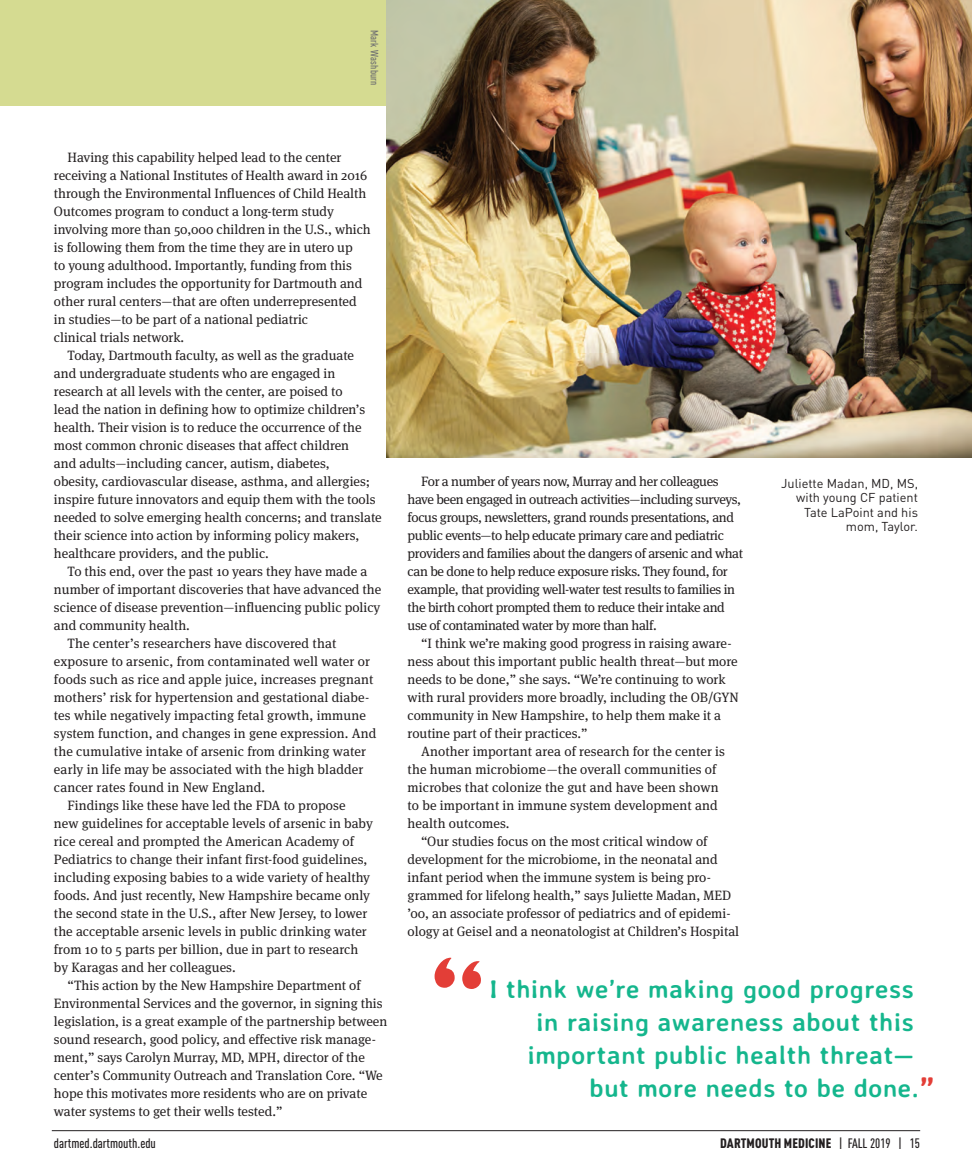
<style>
.page{position:relative;width:972px;height:1175px;background:#fff}
.page>*{position:absolute;margin:0;border:0;box-sizing:border-box;transform-origin:0 0}
.t1{font:700 150px "Doctor Soos";color:#e33e37}
.t2{font:700 25.5px "Averia Sans Libre";letter-spacing:.025em;color:#15b68d}
.t3{font:13.5px/18px "Meta Serif";color:#231f20}
.t4{font:13.5px/18px "Meta Serif";letter-spacing:-.025em;color:#231f20}
.t5{font:900 condensed 13.5px "DINOT";letter-spacing:.01em;color:#231f20}
.t6{font:500 condensed 13.5px "DINOT";color:#231f20}
.t7{font:12.75px/14.2px "DINOT";color:#231f20;text-align:right}
.t8{font:500 condensed 10.5px "DINOT";letter-spacing:.02em;color:#6c6d70}
.s1{font-size:36px;color:#e33e37}
.s2{font-weight:500}
</style>
<div class="page">
<div style="left:0;top:0;width:972px;height:106px;background:#d5db91"></div>
<hr style="left:52px;top:1130px;width:868px;height:1px;background:#231f20">
<img style="left:387px;top:0;width:585px;height:457px">
<p class="t8" style="left:381px;top:30px;width:57px;rotate:90deg">Mark Washburn</p>
<p class="t3" style="left:54px;top:147px;width:318px;text-indent:14px">Having this capability helped lead to the center receiving a National Institutes of Health award in 2016 through the Environmental Influences of Child Health Outcomes program to conduct a long-term study involving more than 50,000 children in the U.S., which is following them from the time they are in utero up<br>to young adulthood. Importantly, funding from this program includes the opportunity for Dartmouth and other rural centers—that are often underrepresented in studies—to be part of a national pediatric<br>clinical trials network.</p>
<p class="t3" style="left:54px;top:345px;width:329px;text-indent:14px">Today, Dartmouth faculty, as well as the graduate<br>and undergraduate students who are engaged in research at all levels with the center, are poised to<br>lead the nation in defining how to optimize children’s health. Their vision is to reduce the occurrence of the most common chronic diseases that affect children<br>and adults—including cancer, autism, diabetes,<br>obesity, cardiovascular disease, asthma, and allergies; inspire future innovators and equip them with the tools needed to solve emerging health concerns; and translate their science into action by informing policy makers, healthcare providers, and the public.</p>
<p class="t3" style="left:67px;top:561px;width:301px">To this end, over the past 10 years they have made a</p>
<p class="t3" style="left:54px;top:579px;width:329px">number of important discoveries that have advanced the</p>
<p class="t3" style="left:54px;top:597px;width:328px">science of disease prevention—influencing public policy</p>
<p class="t3" style="left:54px;top:615px;width:137px">and community health.</p>
<p class="t3" style="left:67px;top:633px;width:270px">The center’s researchers have discovered that</p>
<p class="t3" style="left:54px;top:651px;width:318px">exposure to arsenic, from contaminated well water or</p>
<p class="t3" style="left:54px;top:669px;width:321px">foods such as rice and apple juice, increases pregnant</p>
<p class="t3" style="left:54px;top:687px;width:317px">mothers’ risk for hypertension and gestational diabe-</p>
<p class="t3" style="left:54px;top:705px;width:313px">tes while negatively impacting fetal growth, immune</p>
<p class="t3" style="left:54px;top:723px;width:324px">system function, and changes in gene expression. And</p>
<p class="t3" style="left:54px;top:741px;width:313px">the cumulative intake of arsenic from drinking water</p>
<p class="t3" style="left:54px;top:759px;width:311px">early in life may be associated with the high bladder</p>
<p class="t3" style="left:54px;top:777px;width:213px">cancer rates found in New England.</p>
<p class="t3" style="left:67px;top:795px;width:280px">Findings like these have led the FDA to propose</p>
<p class="t3" style="left:54px;top:813px;width:321px">new guidelines for acceptable levels of arsenic in baby</p>
<p class="t3" style="left:54px;top:831px;width:302px">rice cereal and prompted the American Academy of</p>
<p class="t3" style="left:54px;top:849px;width:315px">Pediatrics to change their infant first-food guidelines,</p>
<p class="t3" style="left:54px;top:867px;width:318px">including exposing babies to a wide variety of healthy</p>
<p class="t3" style="left:54px;top:885px;width:318px">foods. And just recently, New Hampshire became only</p>
<p class="t3" style="left:54px;top:903px;width:315px">the second state in the U.S., after New Jersey, to lower</p>
<p class="t3" style="left:54px;top:921px;width:314px">the acceptable arsenic levels in public drinking water</p>
<p class="t3" style="left:54px;top:939px;width:306px">from 10 to 5 parts per billion, due in part to research</p>
<p class="t3" style="left:54px;top:957px;width:183px">by Karagas and her colleagues.</p>
<p class="t3" style="left:67px;top:975px;width:295px">“This action by the New Hampshire Department of</p>
<p class="t3" style="left:54px;top:993px;width:330px">Environmental Services and the governor, in signing this</p>
<p class="t3" style="left:54px;top:1011px;width:335px">legislation, is a great example of the partnership between</p>
<p class="t3" style="left:54px;top:1029px;width:323px">sound research, good policy, and effective risk manage-</p>
<p class="t3" style="left:54px;top:1047px;width:313px">ment,” says Carolyn Murray, MD, MPH, director of the</p>
<p class="t3" style="left:54px;top:1065px;width:330px">center’s Community Outreach and Translation Core. “We</p>
<p class="t3" style="left:54px;top:1083px;width:315px">hope this motivates more residents who are on private</p>
<p class="t3" style="left:54px;top:1101px;width:230px">water systems to get their wells tested.”</p>
<p class="t4" style="left:408px;top:471px;width:337px;text-indent:14px">For a number of years now, Murray and her colleagues have been engaged in outreach activities—including surveys, focus groups, newsletters, grand rounds presentations, and public events—to help educate primary care and pediatric providers and families about the dangers of arsenic and what can be done to help reduce exposure risks. They found, for example, that providing well-water test results to families in the birth cohort prompted them to reduce their intake and use of contaminated water by more than half.</p>
<p class="t3" style="left:408px;top:633px;width:333px;text-indent:14px">“I think we’re making good progress in raising aware&shy;ness about this important public health threat—but more needs to be done,” she says. “We’re continuing to work with rural providers more broadly, including the OB/GYN community in New Hampshire, to help them make it a routine part of their practices.”</p>
<p class="t3" style="left:408px;top:741px;width:319px;text-indent:14px">Another important area of research for the center is the human microbiome—the overall communities of microbes that colonize the gut and have been shown to be important in immune system development and health outcomes.</p>
<p class="t3" style="left:408px;top:831px;width:333px;text-indent:14px">“Our studies focus on the most critical window of development for the microbiome, in the neonatal and infant period when the immune system is being pro&shy;grammed for lifelong health,” says Juliette Madan, MED ’00, an associate professor of pediatrics and of epidemi&shy;ology at Geisel and a neonatologist at Children’s Hospital</p>
<p class="t7" style="left:781px;top:476px;width:138px">Juliette Madan, MD, MS, with young CF patient<br>Tate LaPoint and his mom, Taylor.</p>
<h1 class="t1" style="left:430px;top:948px;width:58px">“</h1>
<h2 class="t2" style="left:489px;top:973px;width:426px">I think we’re making good progress</h2>
<h2 class="t2" style="left:537px;top:1006px;width:379px">in raising awareness about this</h2>
<h2 class="t2" style="left:528px;top:1039px;width:388px">important public health threat—</h2>
<h2 class="t2" style="left:590px;top:1072px;width:346px">but more needs to be done.<span class="s1">”</span></h2>
<p class="t6" style="left:54px;top:1134px;width:104px">dartmed.dartmouth.edu</p>
<p class="t5" style="left:720px;top:1134px;width:201px">DARTMOUTH MEDICINE <span class="s2">| FALL 2019 | 15</span></p>
</div>
